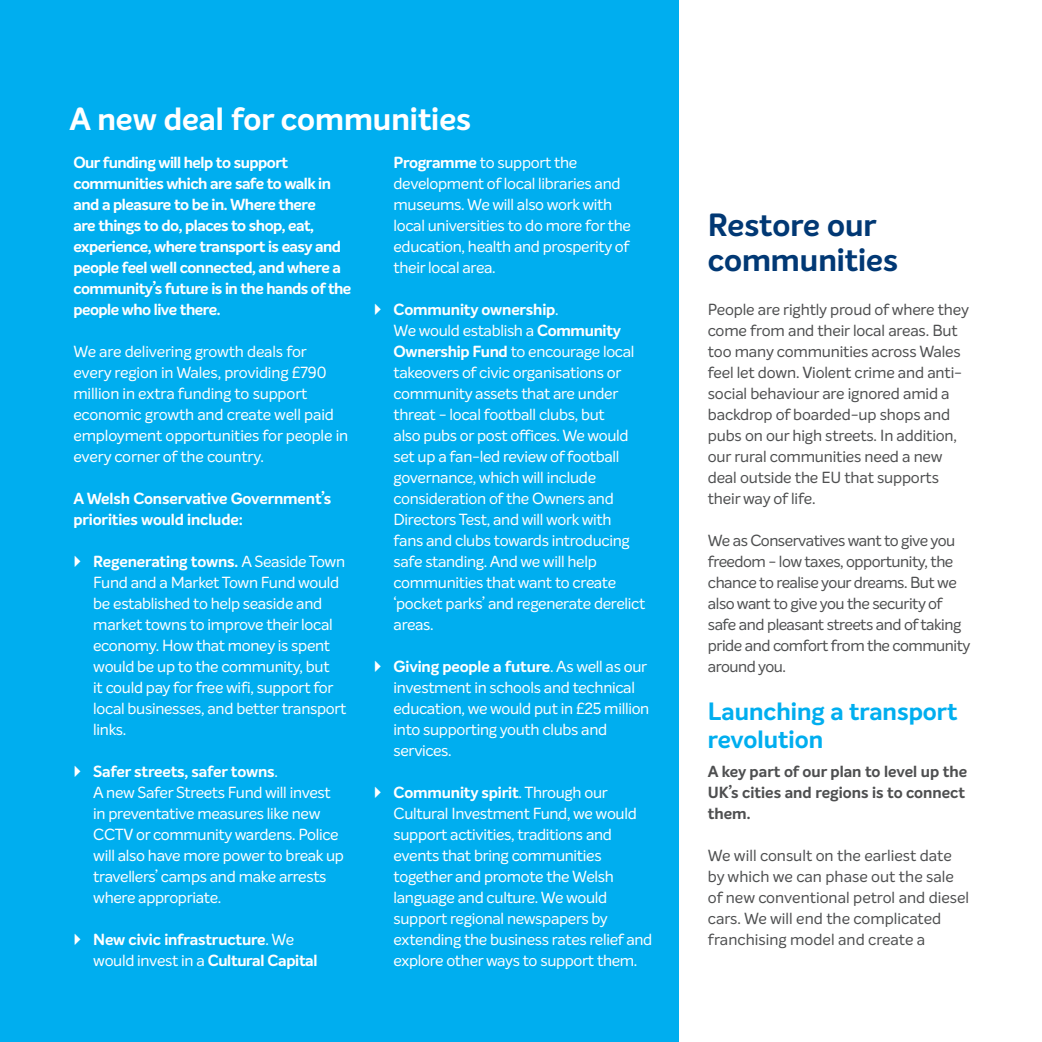
<style>
.page{position:relative;width:1042px;height:1042px;background:#fff}
.page>*{position:absolute;margin:0;border:0;box-sizing:border-box;transform-origin:0 0}
.t1{font:700 31.5px "Intelo";color:#fff}
.t2{font:700 31.5px/35px "Intelo";color:#013874}
.t3{font:700 24.5px/28px "Intelo";color:#00aeef}
.t4{font:15.75px/21px "Intelo";letter-spacing:-.02em;color:#fff}
.t5{font:15.75px/21px "Intelo";letter-spacing:-.01em;color:#4e4f50}
.t6{font:700 15.75px/21px "Intelo";letter-spacing:-.03em;color:#fff}
.t7{font:15.75px/21px "Intelo";letter-spacing:-.03em;color:#4e4f50}
.t8{font:700 15.75px/21px "Intelo";color:#4e4f50}
.t9{font:700 15.75px/21px "Intelo";letter-spacing:-.01em;color:#fff}
.s1{font-weight:700}
.s2{font-weight:400}
</style>
<div class="page">
<div style="left:0;top:0;width:678px;height:1042px;background:#00aeef"></div>
<h1 class="t1" style="left:69px;top:99px;width:403px">A new deal for communities</h1>
<p class="t6" style="left:73px;top:152px;width:279px">Our funding will help to support communities which are safe to walk in and a pleasure to be in. Where there<br>are things to do, places to shop, eat, experience, where transport is easy and people feel well connected, and where a community’s future is in the hands of the people who live there.</p>
<p class="t4" style="left:73px;top:341px;width:276px">We are delivering growth deals for every region in Wales, providing £790 million in extra funding to support economic growth and create well paid employment opportunities for people in every corner of the country.</p>
<p class="t9" style="left:73px;top:488px;width:259px">A Welsh Conservative Government’s priorities would include:</p>
<p class="t4" style="left:93px;top:551px;width:255px"><span class="s1">Regenerating towns.</span> A Seaside Town<br>Fund and a Market Town Fund would be established to help seaside and market towns to improve their local economy. How that money is spent would be up to the community, but<br>it could pay for free wifi, support for local businesses, and better transport links.</p>
<p class="t4" style="left:93px;top:761px;width:252px"><span class="s1">Safer streets, safer towns</span>.<br>A new Safer Streets Fund will invest in preventative measures like new<br>CCTV or community wardens. Police will also have more power to break up travellers’ camps and make arrests where appropriate.</p>
<p class="t6" style="left:93px;top:929px;width:226px">New civic infrastructure<span class="s2">. We would invest in a</span> Cultural Capital</p>
<p class="t4" style="left:393px;top:152px;width:239px"><span class="s1">Programme</span> to support the development of local libraries and museums. We will also work with local universities to do more for the education, health and prosperity of their local area.</p>
<p class="t4" style="left:393px;top:299px;width:253px"><span class="s1">Community ownership</span>.<br>We would establish a <span class="s1">Community<br>Ownership Fund</span> to encourage local takeovers of civic organisations or community assets that are under threat - local football clubs, but<br>also pubs or post offices. We would set up a fan-led review of football governance, which will include consideration of the Owners and<br>Directors Test, and will work with<br>fans and clubs towards introducing safe standing. And we will help communities that want to create ‘pocket parks’ and regenerate derelict areas.</p>
<p class="t4" style="left:393px;top:656px;width:257px"><span class="s1">Giving people a future</span>. As well as our investment in schools and technical education, we would put in £25 million into supporting youth clubs and services.</p>
<p class="t4" style="left:393px;top:782px;width:260px"><span class="s1">Community spirit</span>. Through our Cultural Investment Fund, we would support activities, traditions and events that bring communities together and promote the Welsh language and culture. We would support regional newspapers by extending the business rates relief and explore other ways to support them.</p>
<h1 class="t2" style="left:708px;top:208px;width:192px">Restore our communities</h1>
<p class="t5" style="left:708px;top:299px;width:263px">People are rightly proud of where they come from and their local areas. But too many communities across Wales feel let down. Violent crime and anti&shy;social behaviour are ignored amid a backdrop of boarded-up shops and pubs on our high streets. In addition, our rural communities need a new deal outside the EU that supports their way of life.</p>
<p class="t7" style="left:708px;top:530px;width:264px">We as Conservatives want to give you freedom - low taxes, opportunity, the chance to realise your dreams. But we also want to give you the security of safe and pleasant streets and of taking pride and comfort from the community around you.</p>
<h2 class="t3" style="left:708px;top:698px;width:251px">Launching a transport revolution</h2>
<p class="t8" style="left:708px;top:761px;width:261px">A key part of our plan to level up the<br>UK’s cities and regions is to connect them.</p>
<p class="t5" style="left:708px;top:845px;width:263px">We will consult on the earliest date by which we can phase out the sale of new conventional petrol and diesel cars. We will end the complicated franchising model and create a</p>
</div>
